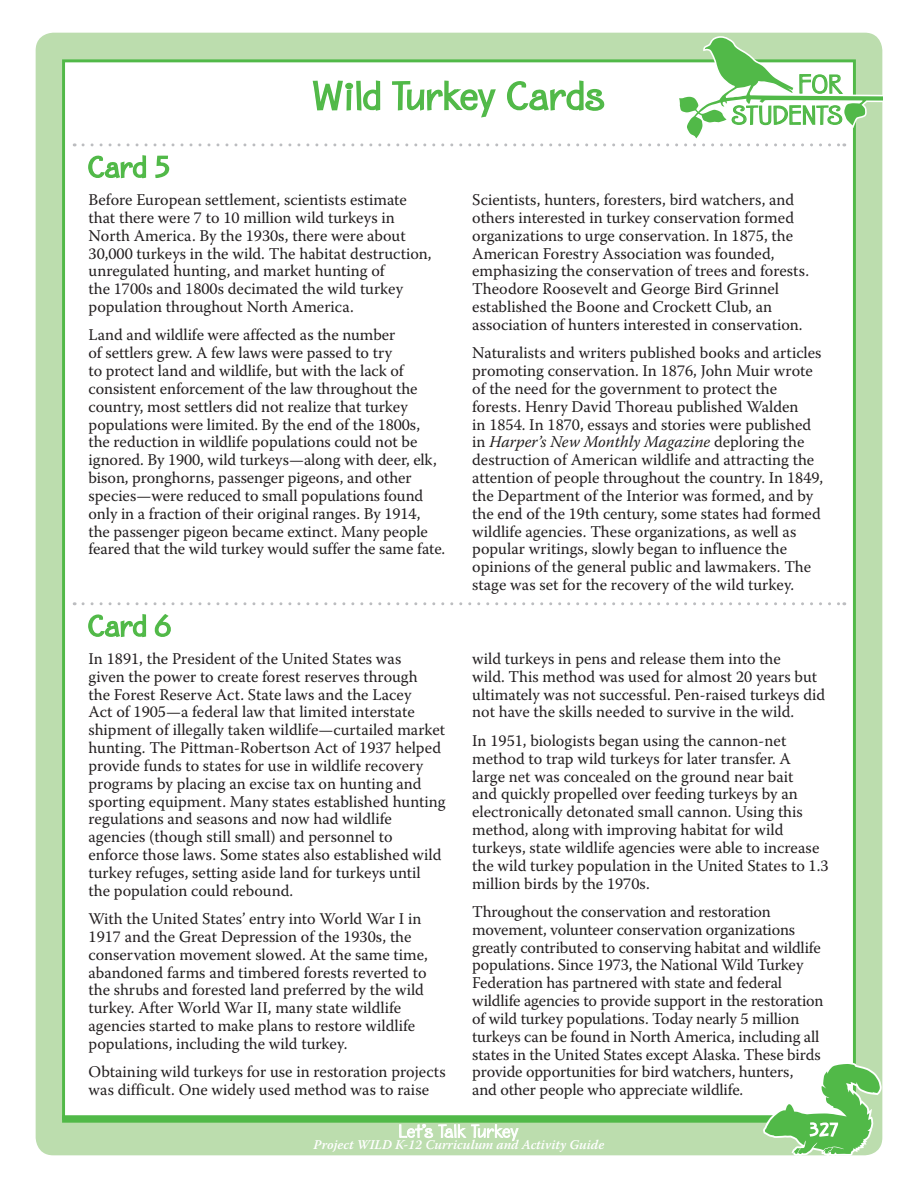
<style>
.page{position:relative;width:918px;height:1188px;background:#fff}
.page>*{position:absolute;margin:0;border:0;box-sizing:border-box;transform-origin:0 0}
.t1{font:35.7px "Birdlegs Md SG";letter-spacing:-.01em;color:#51b948}
.t2{font:26.7px "Birdlegs Md SG";color:#51b948}
.t3{font:23.7px/31.2px "Birdlegs Md SG";color:#51b948;text-align:right}
.t4{font:16.35px/17.9px "Warnock Pro";color:#231f20}
.t5{font:italic 600 13.35px "Warnock Pro";color:#fff}
.s1{font-style:italic}
</style>
<div class="page">
<div style="left:36px;top:33px;width:846px;height:1122px;background:#bcddae;border-radius:18px"></div>
<div style="left:64px;top:61px;width:790px;height:1058px;background:#fff"></div>
<div style="left:62px;top:1115px;width:794px;height:8px;background:#51b948"></div>
<svg style="left:763px;top:1062px;width:119px;height:93px"></svg>
<svg style="left:399px;top:1115px;width:120px;height:27px"></svg>
<svg style="left:88px;top:155px;width:59px;height:24px"></svg>
<svg style="left:155px;top:155px;width:15px;height:23px"></svg>
<svg style="left:83px;top:32px;width:799px;height:114px"></svg>
<svg style="left:88px;top:614px;width:59px;height:24px"></svg>
<svg style="left:154px;top:614px;width:17px;height:23px"></svg>
<svg style="left:83px;top:602px;width:762px;height:3px"></svg>
<h2 class="t2" style="left:89px;top:152px;width:83px">Card 5</h2>
<h1 class="t1" style="left:313px;top:75px;width:294px">Wild Turkey Cards</h1>
<h3 class="t3" style="left:732px;top:69px;width:113px">FOR<br>STUDENTS</h3>
<p class="t4" style="left:89px;top:190px;width:345px">Before European settlement, scientists estimate that there were 7 to 10 million wild turkeys in North America. By the 1930s, there were about 30,000 turkeys in the wild. The habitat destruction, unregulated hunting, and market hunting of<br>the 1700s and 1800s decimated the wild turkey population throughout North America.</p>
<p class="t4" style="left:89px;top:326px;width:358px">Land and wildlife were affected as the number<br>of settlers grew. A few laws were passed to try<br>to protect land and wildlife, but with the lack of consistent enforcement of the law throughout the country, most settlers did not realize that turkey populations were limited. By the end of the 1800s, the reduction in wildlife populations could not be ignored. By 1900, wild turkeys—along with deer, elk, bison, pronghorns, passenger pigeons, and other species—were reduced to small populations found only in a fraction of their original ranges. By 1914, the passenger pigeon became extinct. Many people feared that the wild turkey would suffer the same fate.</p>
<h2 class="t2" style="left:89px;top:611px;width:85px">Card 6</h2>
<p class="t4" style="left:89px;top:649px;width:359px">In 1891, the President of the United States was<br>given the power to create forest reserves through<br>the Forest Reserve Act. State laws and the Lacey<br>Act of 1905—a federal law that limited interstate shipment of illegally taken wildlife—curtailed market hunting. The Pittman-Robertson Act of 1937 helped provide funds to states for use in wildlife recovery programs by placing an excise tax on hunting and sporting equipment. Many states established hunting regulations and seasons and now had wildlife agencies (though still small) and personnel to enforce those laws. Some states also established wild turkey refuges, setting aside land for turkeys until the population could rebound.</p>
<p class="t4" style="left:89px;top:910px;width:341px">With the United States’ entry into World War I in 1917 and the Great Depression of the 1930s, the conservation movement slowed. At the same time, abandoned farms and timbered forests reverted to the shrubs and forested land preferred by the wild turkey. After World War II, many state wildlife agencies started to make plans to restore wildlife populations, including the wild turkey.</p>
<p class="t4" style="left:89px;top:1063px;width:359px">Obtaining wild turkeys for use in restoration projects was difficult. One widely used method was to raise</p>
<p class="t4" style="left:472px;top:191px;width:338px">Scientists, hunters, foresters, bird watchers, and others interested in turkey conservation formed organizations to urge conservation. In 1875, the American Forestry Association was founded, emphasizing the conservation of trees and forests.<br>Theodore Roosevelt and George Bird Grinnel established the Boone and Crockett Club, an association of hunters interested in conservation.</p>
<p class="t4" style="left:472px;top:344px;width:353px">Naturalists and writers published books and articles promoting conservation. In 1876, John Muir wrote of the need for the government to protect the forests. Henry David Thoreau published Walden<br>in 1854. In 1870, essays and stories were published in <span class="s1">Harper’s New Monthly Magazine</span> deploring the destruction of American wildlife and attracting the attention of people throughout the country. In 1849, the Department of the Interior was formed, and by the end of the 19th century, some states had formed wildlife agencies. These organizations, as well as popular writings, slowly began to influence the opinions of the general public and lawmakers. The stage was set for the recovery of the wild turkey.</p>
<p class="t4" style="left:472px;top:649px;width:354px">wild turkeys in pens and release them into the<br>wild. This method was used for almost 20 years but ultimately was not successful. Pen-raised turkeys did not have the skills needed to survive in the wild.</p>
<p class="t4" style="left:472px;top:731px;width:358px">In 1951, biologists began using the cannon-net method to trap wild turkeys for later transfer. A<br>large net was concealed on the ground near bait<br>and quickly propelled over feeding turkeys by an electronically detonated small cannon. Using this method, along with improving habitat for wild turkeys, state wildlife agencies were able to increase the wild turkey population in the United States to 1.3 million birds by the 1970s.</p>
<p class="t4" style="left:472px;top:902px;width:353px">Throughout the conservation and restoration movement, volunteer conservation organizations greatly contributed to conserving habitat and wildlife populations. Since 1973, the National Wild Turkey Federation has partnered with state and federal wildlife agencies to provide support in the restoration of wild turkey populations. Today nearly 5 million turkeys can be found in North America, including all states in the United States except Alaska. These birds provide opportunities for bird watchers, hunters,<br>and other people who appreciate wildlife.</p>
<p class="t5" style="left:314px;top:1137px;width:292px">Project WILD K-12 Curriculum and Activity Guide</p>
</div>
